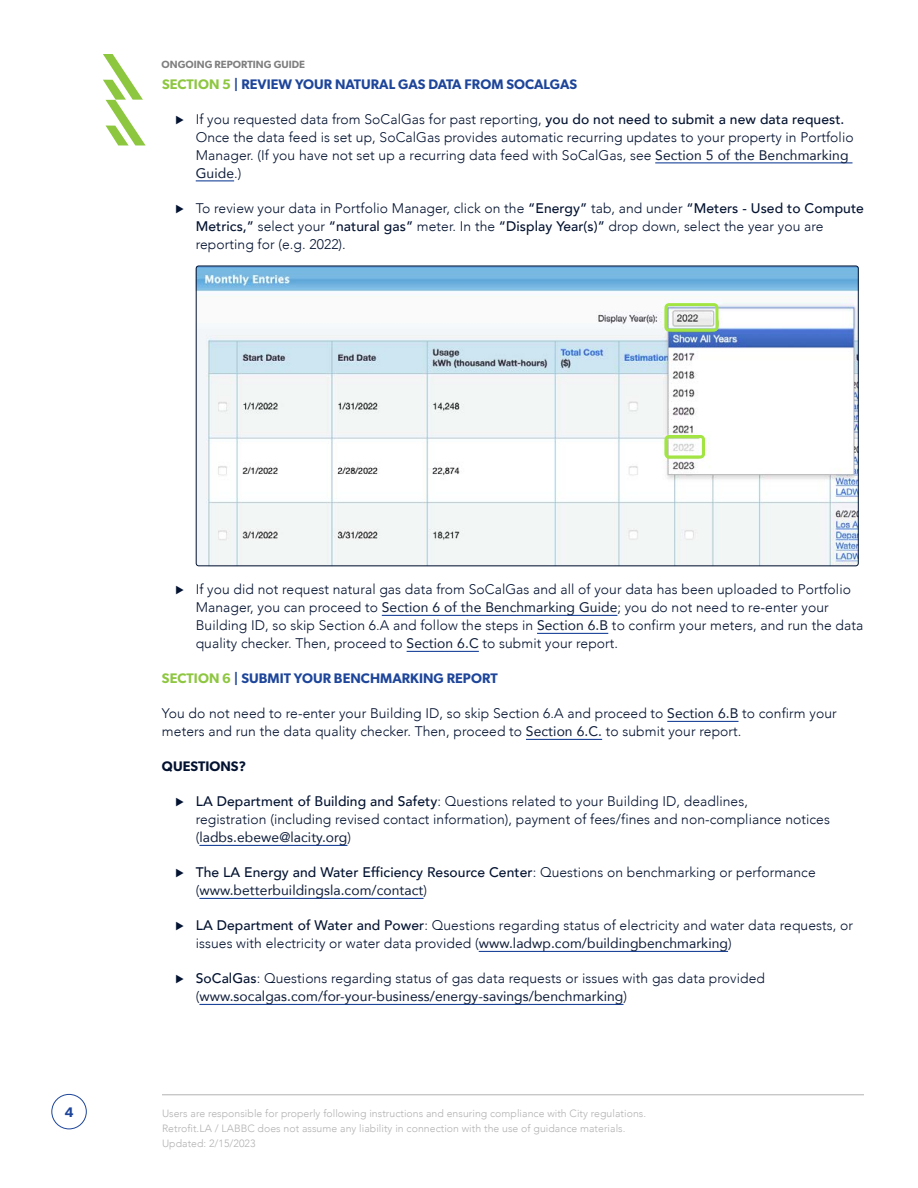
<style>
.page{position:relative;width:918px;height:1188px;background:#fff}
.page>*{position:absolute;margin:0;border:0;box-sizing:border-box;transform-origin:0 0}
.t1{font:300 13.8px/18px "Avenir";letter-spacing:.005em;color:#031230}
.t2{font:500 13.8px/18px "Avenir";letter-spacing:.005em;color:#031230}
.t3{font:600 13.8px "Gibson";letter-spacing:.005em;color:#1d459a}
.t4{font:600 13.8px "Gibson";letter-spacing:.005em;color:#031230}
.t5{font:300 10.5px/15px "Avenir";letter-spacing:.005em;color:#b2b2b2}
.t6{font:600 10.5px "Gibson";color:#808080}
.s1{color:#8dc63f}
.s2{font-family:"Proxima Nova";font-weight:900}
.s3{font-weight:500}
.s4{font-weight:400;color:#101e3a}
.s5{font-weight:300}
</style>
<div class="page">
<div style="left:51px;top:1094px;width:36px;height:35px;border:1px solid #1d459a;border-radius:50%"></div>
<hr style="left:162px;top:1094px;width:702px;height:1px;background:#b2b2b2">
<svg style="left:103px;top:54px;width:43px;height:91px"></svg>
<hr style="left:655px;top:162px;width:198px;height:1px;background:#1d459a">
<hr style="left:196px;top:180px;width:38px;height:1px;background:#1d459a">
<hr style="left:382px;top:615px;width:235px;height:1px;background:#1d459a">
<hr style="left:537px;top:633px;width:71px;height:1px;background:#1d459a">
<hr style="left:407px;top:651px;width:72px;height:1px;background:#1d459a">
<hr style="left:667px;top:721px;width:72px;height:1px;background:#1d459a">
<hr style="left:526px;top:739px;width:76px;height:1px;background:#1d459a">
<hr style="left:199px;top:845px;width:149px;height:1px;background:#1d459a">
<hr style="left:199px;top:898px;width:225px;height:1px;background:#1d459a">
<hr style="left:479px;top:951px;width:249px;height:1px;background:#1d459a">
<hr style="left:199px;top:1004px;width:425px;height:1px;background:#1d459a">
<img style="left:196px;top:266px;width:663px;height:300px">
<div style="left:664px;top:303px;width:54px;height:29px;border:3px solid #a2e543;border-radius:3px"></div>
<div style="left:664px;top:435px;width:41px;height:24px;border:3px solid #a2e543;border-radius:3px"></div>
<p class="t6" style="left:162px;top:58px;width:145px">ONGOING REPORTING GUIDE</p>
<p class="t3" style="left:162px;top:76px;width:417px"><span class="s1">SECTION 5</span> | REVIEW YOUR NATURAL GAS DATA FROM SOCALGAS</p>
<p class="t1" style="left:196px;top:110px;width:659px;text-indent:-20px"><span class="s2">⊲</span> If you requested data from SoCalGas for past reporting, <span class="s3">you do not need to submit a new data request.<br></span>Once the data feed is set up, SoCalGas provides automatic recurring updates to your property in Portfolio Manager. (If you have not set up a recurring data feed with SoCalGas, see <span class="s4">Section 5 of the Benchmarking Guide</span>.)</p>
<p class="t1" style="left:196px;top:199px;width:670px;text-indent:-20px"><span class="s2">⊲</span> To review your data in Portfolio Manager, click on the <span class="s3">“Energy”</span> tab, and under <span class="s3">“Meters - Used to Compute<br>Metrics,”</span> select your <span class="s3">“natural gas”</span> meter. In the <span class="s3">“Display Year(s)”</span> drop down, select the year you are reporting for (e.g. 2022).</p>
<p class="t3" style="left:65px;top:1104px;width:10px">4</p>
<p class="t1" style="left:196px;top:581px;width:669px;text-indent:-20px"><span class="s2">⊲</span> If you did not request natural gas data from SoCalGas and all of your data has been uploaded to Portfolio Manager, you can proceed to <span class="s4">Section 6 of the Benchmarking Guide</span>; you do not need to re-enter your Building ID, so skip Section 6.A and follow the steps in <span class="s4">Section 6.B</span> to confirm your meters, and run the data quality checker. Then, proceed to <span class="s4">Section 6.C</span> to submit your report.</p>
<p class="t3" style="left:162px;top:670px;width:337px"><span class="s1">SECTION 6</span> | SUBMIT YOUR BENCHMARKING REPORT</p>
<p class="t1" style="left:162px;top:705px;width:676px">You do not need to re-enter your Building ID, so skip Section 6.A and proceed to <span class="s4">Section 6.B</span> to confirm your meters and run the data quality checker. Then, proceed to <span class="s4">Section 6.C.</span> to submit your report.</p>
<p class="t4" style="left:162px;top:758px;width:86px">QUESTIONS?</p>
<p class="t1" style="left:196px;top:793px;width:636px;text-indent:-20px"><span class="s2">⊲</span> <span class="s3">LA Department of Building and Safety</span>: Questions related to your Building ID, deadlines,<br>registration (including revised contact information), payment of fees/fines and non-compliance notices (<span class="s4">ladbs.ebewe@lacity.org</span>)</p>
<p class="t2" style="left:196px;top:863px;width:622px;text-indent:-20px"><span class="s2">⊲</span> The LA Energy and Water Efficiency Resource Center<span class="s5">: Questions on benchmarking or performance (</span><span class="s4">www.betterbuildingsla.com/contact</span><span class="s5">)</span></p>
<p class="t1" style="left:196px;top:917px;width:659px;text-indent:-20px"><span class="s2">⊲</span> <span class="s3">LA Department of Water and Power</span>: Questions regarding status of electricity and water data requests, or issues with electricity or water data provided (<span class="s4">www.ladwp.com/buildingbenchmarking</span>)</p>
<p class="t1" style="left:196px;top:970px;width:571px;text-indent:-20px"><span class="s2">⊲</span> <span class="s3">SoCalGas</span>: Questions regarding status of gas data requests or issues with gas data provided (<span class="s4">www.socalgas.com/for-your-business/energy-savings/benchmarking</span>)</p>
<p class="t5" style="left:162px;top:1106px;width:486px">Users are responsible for properly following instructions and ensuring compliance with City regulations.<br>Retrofit.LA / LABBC does not assume any liability in connection with the use of guidance materials.<br>Updated: 2/15/2023</p>
</div>
